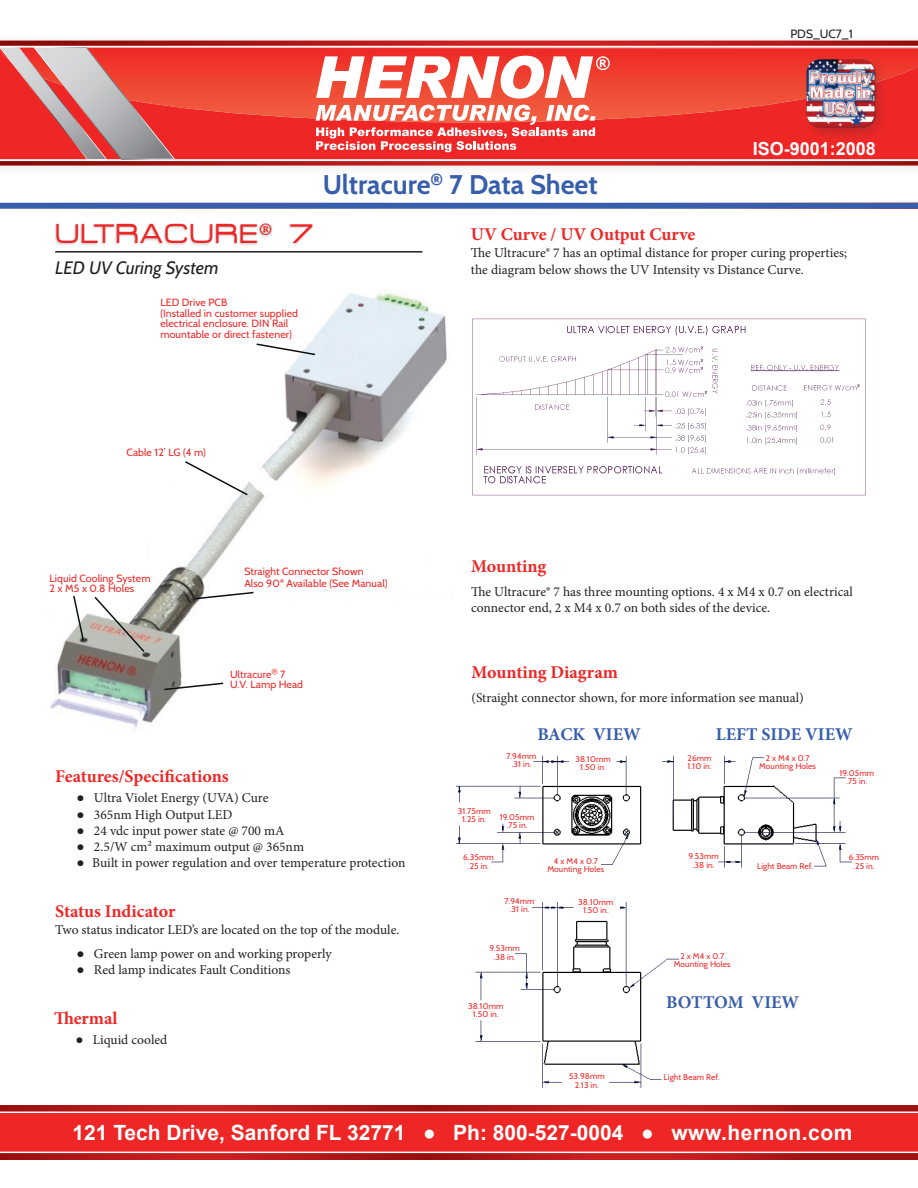
<style>
.page{position:relative;width:918px;height:1188px;background:#fff}
.page>*{position:absolute;margin:0;border:0;box-sizing:border-box;transform-origin:0 0}
.t1{font:29.85px "Acens";letter-spacing:.05em;color:#ee2726}
.t2{font:700 27px "Cabin";color:#375eab}
.t3{font:700 21px "Arial";color:#fff}
.t4{font:700 18px "Minion Pro";color:#ee2726}
.t5{font:700 18px "Minion Pro";color:#375eab}
.t6{font:italic 18px "Cabin";color:#231f20}
.t7{font:700 18px "Arial";color:#fff}
.t8{font:13.5px/16.2px "Minion Pro";color:#231f20}
.t9{font:12px "Cabin";color:#231f20}
.t10{font:10.5px/10.5px "Cabin";letter-spacing:.01em;color:#ee2726}
.t11{font:8.4px/8.4px "Cabin";letter-spacing:.01em;color:#ee2726;text-align:center}
.s1{font-family:"Minion Pro";font-size:44.85px}
.s2{font-family:"Arial";font-weight:700}
</style>
<div class="page">
<div style="left:0;top:32px;width:918px;height:146px;background:#fbfbfb"></div>
<svg style="left:0;top:41px;width:918px;height:125px;background:#b62626"></svg>
<div style="left:175px;top:122px;width:743px;height:37px;background:#ee2726"></div>
<hr style="left:0;top:46px;width:918px;height:2px;background:#fff">
<hr style="left:0;top:159px;width:918px;height:2px;background:#fff">
<img style="left:175px;top:48px;width:743px;height:74px">
<svg style="left:0;top:47px;width:175px;height:113px;background:#d76b68"></svg>
<svg style="left:0;top:1105px;width:918px;height:55px;background:#b72121"></svg>
<svg style="left:0;top:1112px;width:918px;height:41px;background:#ee3332"></svg>
<svg style="left:316px;top:56px;width:294px;height:43px"></svg>
<svg style="left:316px;top:105px;width:279px;height:47px"></svg>
<div style="left:802px;top:56px;width:87px;height:87px;background:#ec2726"></div>
<img style="left:793px;top:51px;width:93px;height:85px">
<svg style="left:0;top:203px;width:918px;height:6px;background:#4062ab"></svg>
<div style="left:53px;top:223px;width:260px;height:23px;background:#231f20;opacity:.23"></div>
<hr style="left:55px;top:251px;width:367px;height:2px;background:#231f20">
<img style="left:50px;top:293px;width:397px;height:436px">
<svg style="left:255px;top:342px;width:62px;height:14px"></svg>
<svg style="left:183px;top:460px;width:66px;height:37px"></svg>
<svg style="left:193px;top:591px;width:62px;height:9px"></svg>
<svg style="left:93px;top:595px;width:53px;height:59px"></svg>
<svg style="left:72px;top:594px;width:13px;height:48px"></svg>
<svg style="left:163px;top:682px;width:62px;height:9px"></svg>
<img style="left:472px;top:318px;width:394px;height:178px">
<img style="left:456px;top:755px;width:397px;height:333px">
<p class="t9" style="left:790px;top:26px;width:64px">PDS_UC7_1</p>
<h1 class="t1" style="left:55px;top:219px;width:258px">ULTRACURE<span class="s1">®</span> 7</h1>
<h3 class="t6" style="left:55px;top:256px;width:165px">LED UV Curing System</h3>
<p class="t10" style="left:160px;top:297px;width:139px">LED Drive PCB<br>(Installed in customer supplied electrical enclosure. DIN Rail mountable or direct fastener)</p>
<h2 class="t2" style="left:323px;top:168px;width:276px">Ultracure<sup>®</sup> 7 Data Sheet</h2>
<h3 class="t7" style="left:753px;top:136px;width:125px">ISO-9001:2008</h3>
<h3 class="t4" style="left:471px;top:221px;width:226px">UV Curve / UV Output Curve</h3>
<p class="t8" style="left:471px;top:245px;width:378px">The Ultracure® 7 has an optimal distance for proper curing properties; the diagram below shows the UV Intensity vs Distance Curve.</p>
<p class="t10" style="left:126px;top:447px;width:81px">Cable 12’ LG (4 m)</p>
<p class="t10" style="left:50px;top:573px;width:103px">Liquid Cooling System<br>2 x M5 x 0.8 Holes</p>
<p class="t10" style="left:244px;top:566px;width:145px;line-height:12px">Straight Connector Shown<br>Also 90º Available (See Manual)</p>
<p class="t10" style="left:230px;top:669px;width:74px">Ultracure<sup>®</sup> 7<br>U.V. Lamp Head</p>
<h3 class="t4" style="left:55px;top:764px;width:175px">Features/Specifications</h3>
<p class="t8" style="left:77px;top:790px;width:193px"><span class="s2">●</span> Ultra Violet Energy (UVA) Cure</p>
<p class="t8" style="left:77px;top:806px;width:157px"><span class="s2">●</span> 365nm High Output LED</p>
<p class="t8" style="left:77px;top:822px;width:209px"><span class="s2">●</span> 24 vdc input power state @ 700 mA</p>
<p class="t8" style="left:77px;top:839px;width:229px"><span class="s2">●</span> 2.5/W cm² maximum output @ 365nm</p>
<p class="t8" style="left:77px;top:855px;width:330px"><span class="s2">●</span> Built in power regulation and over temperature protection</p>
<h3 class="t4" style="left:55px;top:899px;width:122px">Status Indicator</h3>
<p class="t8" style="left:55px;top:921px;width:346px">Two status indicator LED’s are located on the top of the module.</p>
<p class="t8" style="left:77px;top:945px;width:256px"><span class="s2">●</span> Green lamp power on and working properly</p>
<p class="t8" style="left:77px;top:961px;width:215px"><span class="s2">●</span> Red lamp indicates Fault Conditions</p>
<h3 class="t4" style="left:54px;top:1005px;width:65px">Thermal</h3>
<p class="t8" style="left:75px;top:1032px;width:93px"><span class="s2">●</span> Liquid cooled</p>
<h3 class="t4" style="left:471px;top:554px;width:77px">Mounting</h3>
<p class="t8" style="left:471px;top:583px;width:383px">The Ultracure® 7 has three mounting options. 4 x M4 x 0.7 on electrical connector end, 2 x M4 x 0.7 on both sides of the device.</p>
<h3 class="t4" style="left:471px;top:660px;width:148px">Mounting Diagram</h3>
<p class="t8" style="left:471px;top:689px;width:334px">(Straight connector shown, for more information see manual)</p>
<h3 class="t5" style="left:538px;top:722px;width:105px">BACK VIEW</h3>
<h3 class="t5" style="left:716px;top:721px;width:138px">LEFT SIDE VIEW</h3>
<p class="t11" style="left:507px;top:752px;width:31px">7.94mm .31 in.</p>
<p class="t11" style="left:576px;top:755px;width:37px">38.10mm<br>1.50 in.</p>
<p class="t11" style="left:458px;top:806px;width:34px">31.75mm<br>1.25 in.</p>
<p class="t11" style="left:463px;top:853px;width:32px">6.35mm .25 in.</p>
<p class="t11" style="left:500px;top:813px;width:36px">19.05mm .75 in.</p>
<p class="t11" style="left:505px;top:897px;width:31px">7.94mm .31 in.</p>
<p class="t11" style="left:489px;top:944px;width:32px">9.53mm .38 in.</p>
<p class="t11" style="left:548px;top:857px;width:58px">4 x M4 x 0.7<br>Mounting Holes</p>
<p class="t11" style="left:578px;top:898px;width:37px">38.10mm<br>1.50 in.</p>
<p class="t11" style="left:468px;top:1002px;width:37px">38.10mm<br>1.50 in.</p>
<p class="t11" style="left:688px;top:753px;width:26px;text-align:left">26mm<br>1.10 in.</p>
<p class="t11" style="left:689px;top:852px;width:32px">9.53mm .38 in.</p>
<p class="t11" style="left:759px;top:754px;width:58px">2 x M4 x 0.7<br>Mounting Holes</p>
<p class="t11" style="left:840px;top:769px;width:36px">19.05mm .75 in.</p>
<p class="t11" style="left:849px;top:853px;width:32px">6.35mm</p>
<p class="t11" style="left:757px;top:862px;width:58px">Light Beam Ref.</p>
<p class="t11" style="left:853px;top:861px;width:23px">.25 in.</p>
<p class="t11" style="left:674px;top:951px;width:58px">2 x M4 x 0.7<br>Mounting Holes</p>
<h3 class="t5" style="left:666px;top:990px;width:135px">BOTTOM VIEW</h3>
<p class="t11" style="left:569px;top:1072px;width:37px">53.98mm<br>2.13 in.</p>
<p class="t11" style="left:664px;top:1073px;width:58px">Light Beam Ref.</p>
<h3 class="t3" style="left:72px;top:1118px;width:781px">121 Tech Drive, Sanford FL 32771 ● Ph: 800-527-0004 ● www.hernon.com</h3>
</div>
